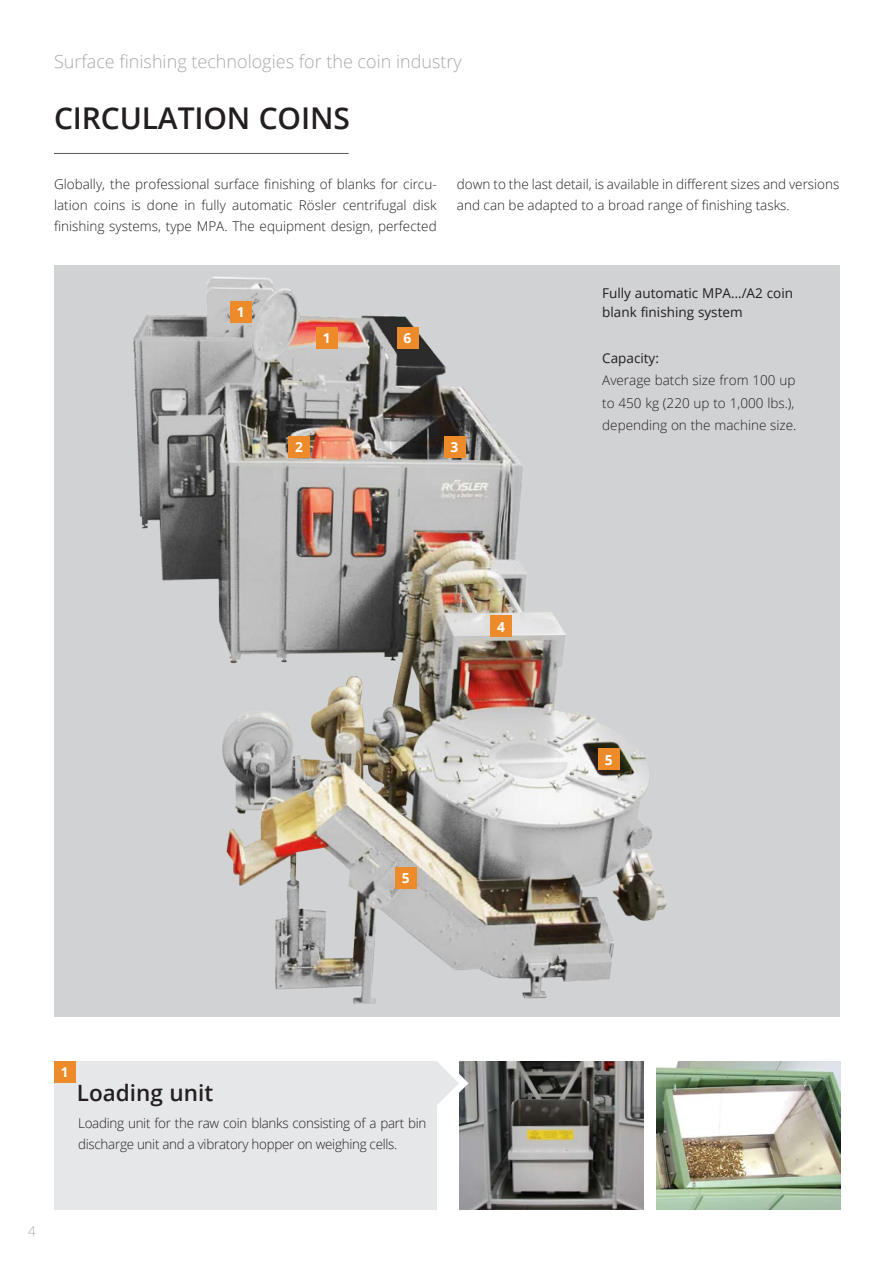
<style>
.page{position:relative;width:893px;height:1263px;background:#fff}
.page>*{position:absolute;margin:0;border:0;box-sizing:border-box;transform-origin:0 0}
.t1{font:600 30px "Open Sans";letter-spacing:-.005em;color:#231f20}
.t2{font:600 22.5px "Open Sans";color:#231f20}
.t3{font:300 18px "Open Sans";color:#a8a9ad}
.t4{font:700 13.8px "Open Sans";color:#fff}
.t5{font:300 13.5px/21px "Open Sans";color:#231f20}
.t6{font:300 13.5px/21px "Open Sans";letter-spacing:-.02em;color:#231f20}
.t7{font:13.5px "Open Sans";color:#231f20}
.t8{font:300 13.5px "Open Sans";color:#a8a9ad}
.t9{font:700 13.5px "Open Sans";color:#fff}
</style>
<div class="page">
<div style="left:54px;top:266px;width:786px;height:751px;background:#d1d2d4"></div>
<hr style="left:54px;top:153px;width:295px;height:1px;background:#57585a">
<div style="left:54px;top:1061px;width:383px;height:148px;background:#e6e7e9"></div>
<img style="left:459px;top:1061px;width:184px;height:148px">
<div style="left:54px;top:1061px;width:21px;height:21px;background:#ed8a2a"></div>
<svg style="left:437px;top:1061px;width:31px;height:44px"></svg>
<img style="left:656px;top:1061px;width:184px;height:148px">
<img style="left:116px;top:265px;width:567px;height:739px">
<div style="left:230px;top:301px;width:22px;height:22px;background:#ed8a2a"></div>
<div style="left:316px;top:327px;width:22px;height:21px;background:#ed8a2a"></div>
<div style="left:288px;top:436px;width:22px;height:21px;background:#ed8a2a"></div>
<div style="left:444px;top:436px;width:21px;height:21px;background:#ed8a2a"></div>
<div style="left:490px;top:615px;width:22px;height:22px;background:#ed8a2a"></div>
<div style="left:598px;top:748px;width:22px;height:22px;background:#ed8a2a"></div>
<div style="left:395px;top:867px;width:21px;height:22px;background:#ed8a2a"></div>
<div style="left:397px;top:327px;width:21px;height:21px;background:#ed8a2a"></div>
<h3 class="t3" style="left:54px;top:49px;width:409px">Surface finishing technologies for the coin industry</h3>
<p class="t1" style="left:54px;top:98px;width:297px">CIRCULATION COINS</p>
<p class="t5" style="left:54px;top:173px;width:384px;text-align:justify">Globally, the professional surface finishing of blanks for circu&shy;lation coins is done in fully automatic Rösler centrifugal disk finishing systems, type MPA. The equipment design, perfected</p>
<p class="t5" style="left:457px;top:173px;width:384px">down to the last detail, is available in different sizes and versions and can be adapted to a broad range of finishing tasks.</p>
<p class="t4" style="left:237px;top:302px;width:9px">1</p>
<p class="t4" style="left:323px;top:328px;width:9px">1</p>
<p class="t4" style="left:404px;top:328px;width:9px">6</p>
<p class="t4" style="left:295px;top:437px;width:9px">2</p>
<p class="t4" style="left:451px;top:437px;width:9px">3</p>
<p class="t4" style="left:497px;top:617px;width:9px">4</p>
<p class="t4" style="left:402px;top:868px;width:9px">5</p>
<p class="t7" style="left:602px;top:284px;width:192px">Fully automatic MPA…/A2 coin</p>
<p class="t7" style="left:602px;top:303px;width:142px">blank finishing system</p>
<p class="t7" style="left:602px;top:348px;width:58px">Capacity:</p>
<p class="t5" style="left:602px;top:368px;width:196px;line-height:22.5px">Average batch size from 100 up to 450 kg (220 up to 1,000 lbs.), depending on the machine size.</p>
<p class="t4" style="left:605px;top:750px;width:9px">5</p>
<p class="t9" style="left:61px;top:1062px;width:9px">1</p>
<p class="t2" style="left:77px;top:1077px;width:138px">Loading unit</p>
<p class="t6" style="left:78px;top:1112px;width:350px">Loading unit for the raw coin blanks consisting of a part bin discharge unit and a vibratory hopper on weighing cells.</p>
<p class="t8" style="left:28px;top:1222px;width:9px">4</p>
</div>
